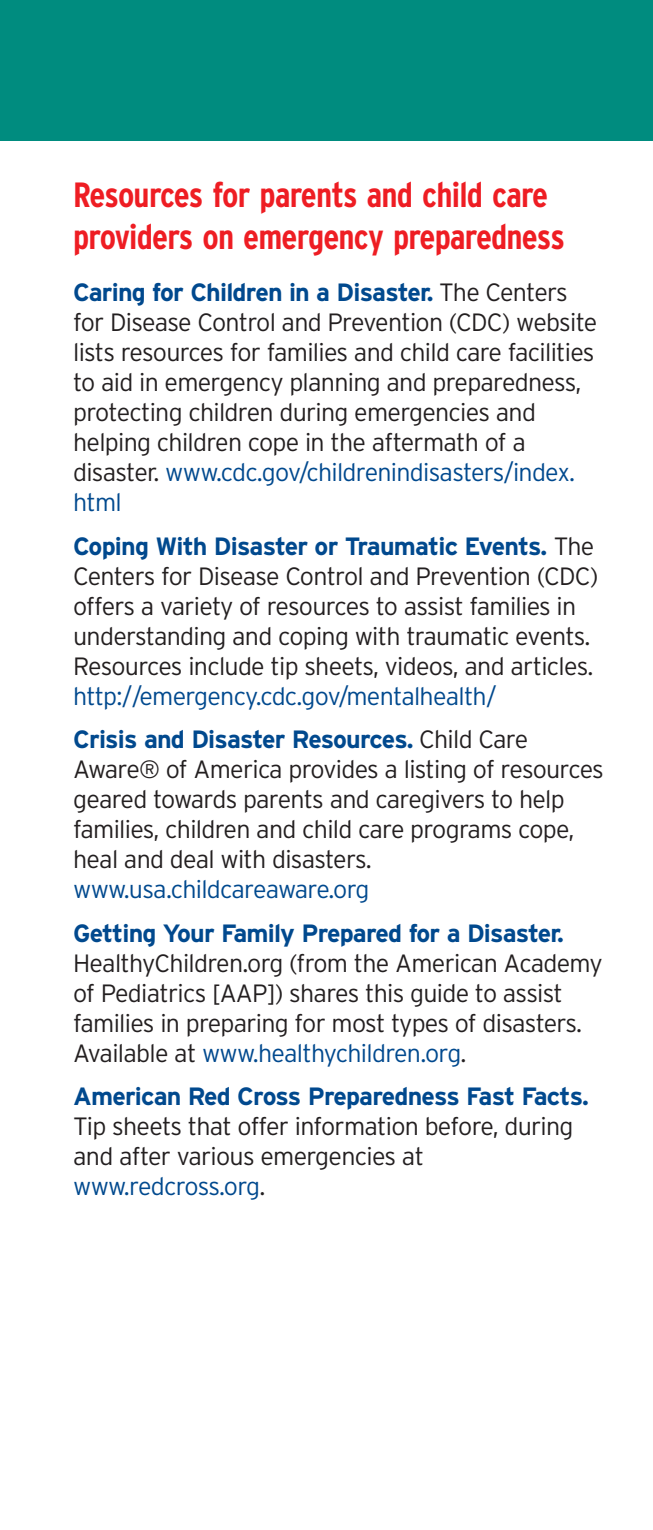
<style>
.page{position:relative;width:653px;height:1530px;background:#fff}
.page>*{position:absolute;margin:0;border:0;box-sizing:border-box;transform-origin:0 0}
.t1{font:700 condensed 35px/42px "Interstate";letter-spacing:-.025em;color:#ee1d23}
.t2{font:300 25px/30px "Interstate";letter-spacing:-.03em;color:#231f20}
.t3{font:300 25px/43.5px "Interstate";letter-spacing:-.03em;color:#01498e}
.t4{font:700 25px "Interstate";letter-spacing:-.03em;color:#01498e}
.s1{font-weight:700;color:#01498e}
.s2{color:#01498e}
.s3{font-weight:700}
.s4{color:#231f20}
</style>
<div class="page">
<div style="left:0;top:0;width:652px;height:141px;background:#008c7f"></div>
<h1 class="t1" style="left:73px;top:173px;width:493px">Resources for parents and child care providers on emergency preparedness</h1>
<p class="t2" style="left:73px;top:277px;width:525px"><span class="s1">Caring for Children in a Disaster.</span> The Centers for Disease Control and Prevention (CDC) website lists resources for families and child care facilities to aid in emergency planning and preparedness, protecting children during emergencies and helping children cope in the aftermath of a disaster. <span class="s2">www.cdc.gov/childrenindisasters/index. html</span></p>
<p class="t2" style="left:73px;top:531px;width:526px"><span class="s1">Coping With Disaster or Traumatic Events.</span> The Centers for Disease Control and Prevention (CDC) offers a variety of resources to assist families in understanding and coping with traumatic events.<br>Resources include tip sheets, videos, and articles.</p>
<p class="t3" style="left:73px;top:674px;width:456px">http://emergency.cdc.gov/mentalhealth/<br><span class="s3">Crisis and Disaster Resources.</span> <span class="s4">Child Care</span></p>
<p class="t2" style="left:73px;top:754px;width:532px">Aware® of America provides a listing of resources geared towards parents and caregivers to help families, children and child care programs cope, heal and deal with disasters.</p>
<p class="t3" style="left:73px;top:867px;width:298px">www.usa.childcareaware.org</p>
<p class="t4" style="left:73px;top:919px;width:492px">Getting Your Family Prepared for a Disaster.</p>
<p class="t2" style="left:73px;top:948px;width:531px">HealthyChildren.org (from the American Academy of Pediatrics [AAP]) shares this guide to assist families in preparing for most types of disasters.<br>Available at <span class="s2">www.healthychildren.org</span>.</p>
<p class="t4" style="left:73px;top:1082px;width:517px">American Red Cross Preparedness Fast Facts.</p>
<p class="t2" style="left:73px;top:1111px;width:502px">Tip sheets that offer information before, during and after various emergencies at <span class="s2">www.redcross.org</span>.</p>
</div>
